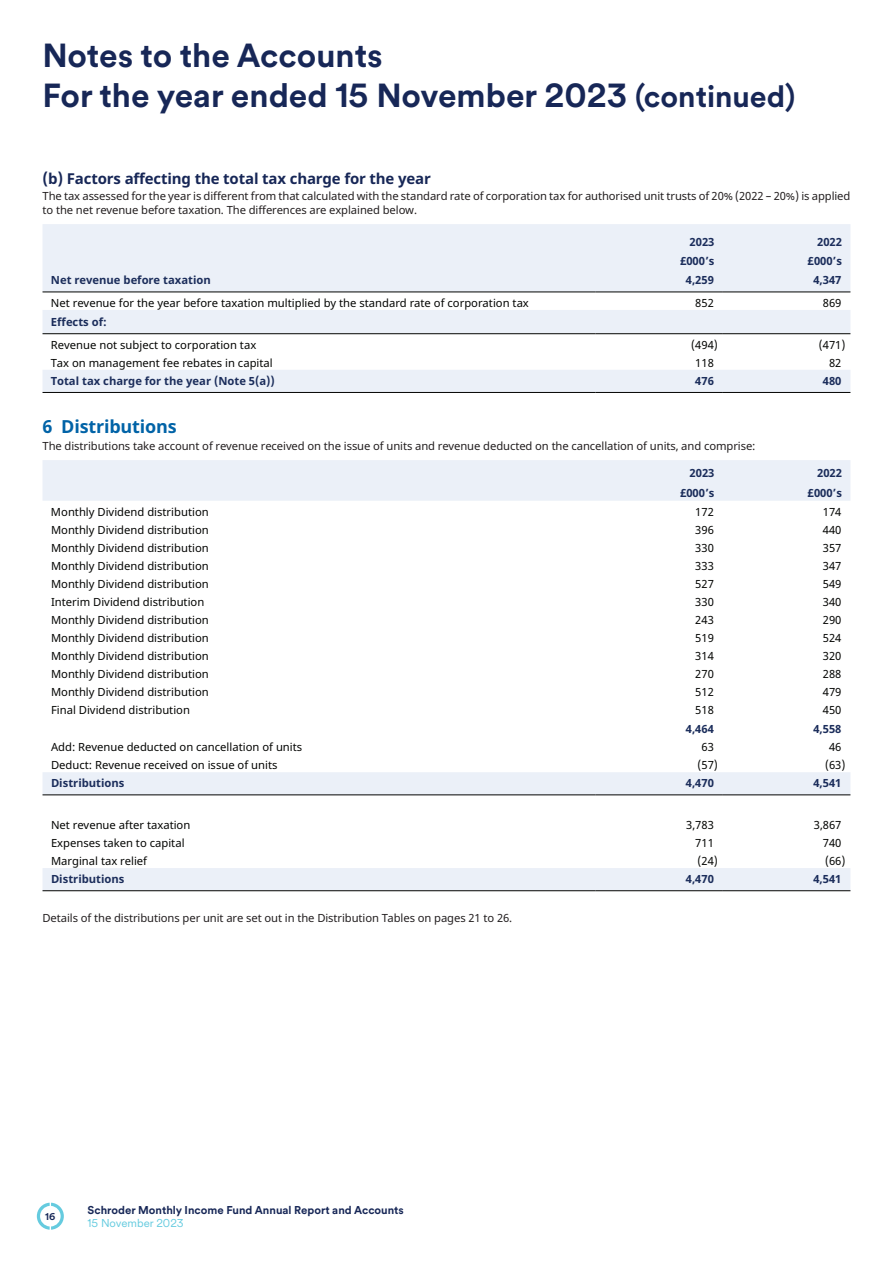
<style>
.page{position:relative;width:893px;height:1263px;background:#fff}
.page>*{position:absolute;margin:0;border:0;box-sizing:border-box;transform-origin:0 0}
.t1{font:700 33px/39.6px "Schroders Circular";color:#172757}
.t2{font:700 18px "Noto Sans";letter-spacing:-.01em;color:#0163a7}
.t3{font:700 15px "Noto Sans";letter-spacing:-.01em;color:#172757}
.t4{font:11.25px "Noto Sans";color:#040503}
.t5{font:11.25px/13.5px "Noto Sans";letter-spacing:-.01em;color:#231f20}
.t6{font:700 11.25px "Noto Sans";color:#1b2d5b}
.t7{font:700 11.25px "Schroders Circular";color:#172757}
.t8{font:11.25px "Schroders Circular";color:#65cbdf}
.t9{font:700 9.75px "Schroders Circular";color:#172757}
.s1{font-size:30px}
</style>
<div class="page">
<svg style="left:37px;top:1203px;width:27px;height:26px"></svg>
<svg style="left:43px;top:224px;width:807px;height:168px;fill:#ebf0f8"></svg>
<hr style="left:43px;top:292px;width:552px;height:1px;background:#040503">
<hr style="left:595px;top:292px;width:128px;height:1px;background:#040503">
<hr style="left:723px;top:292px;width:127px;height:1px;background:#040503">
<hr style="left:43px;top:333px;width:552px;height:1px;background:#040503">
<hr style="left:595px;top:333px;width:128px;height:1px;background:#040503">
<hr style="left:723px;top:333px;width:127px;height:1px;background:#040503">
<hr style="left:43px;top:392px;width:552px;height:1px;background:#040503">
<hr style="left:595px;top:392px;width:128px;height:1px;background:#040503">
<hr style="left:723px;top:392px;width:127px;height:1px;background:#040503">
<svg style="left:43px;top:460px;width:807px;height:430px"></svg>
<hr style="left:43px;top:794px;width:552px;height:1px;background:#040503">
<hr style="left:595px;top:794px;width:128px;height:1px;background:#040503">
<hr style="left:723px;top:794px;width:127px;height:1px;background:#040503">
<hr style="left:43px;top:890px;width:552px;height:1px;background:#040503">
<hr style="left:595px;top:890px;width:128px;height:1px;background:#040503">
<hr style="left:723px;top:890px;width:127px;height:1px;background:#040503">
<h1 class="t1" style="left:43px;top:35px;width:754px">Notes to the Accounts<br>For the year ended 15 November 2023 <span class="s1">(continued)</span></h1>
<h3 class="t3" style="left:43px;top:168px;width:390px">(b) Factors affecting the total tax charge for the year</h3>
<p class="t5" style="left:43px;top:190px;width:809px">The tax assessed for the year is different from that calculated with the standard rate of corporation tax for authorised unit trusts of 20% (2022 – 20%) is applied to the net revenue before taxation. The differences are explained below.</p>
<p class="t6" style="left:690px;top:234px;width:26px">2023</p>
<p class="t6" style="left:817px;top:234px;width:26px">2022</p>
<p class="t6" style="left:680px;top:253px;width:36px">£000’s</p>
<p class="t6" style="left:808px;top:253px;width:36px">£000’s</p>
<p class="t6" style="left:51px;top:272px;width:161px">Net revenue before taxation</p>
<p class="t6" style="left:686px;top:272px;width:30px">4,259</p>
<p class="t6" style="left:813px;top:272px;width:30px">4,347</p>
<p class="t4" style="left:51px;top:295px;width:479px">Net revenue for the year before taxation multiplied by the standard rate of corporation tax</p>
<p class="t4" style="left:695px;top:295px;width:20px">852</p>
<p class="t4" style="left:823px;top:295px;width:20px">869</p>
<p class="t6" style="left:51px;top:314px;width:57px">Effects of:</p>
<p class="t4" style="left:51px;top:337px;width:207px">Revenue not subject to corporation tax</p>
<p class="t4" style="left:691px;top:337px;width:28px">(494)</p>
<p class="t4" style="left:819px;top:337px;width:28px">(471)</p>
<p class="t4" style="left:51px;top:355px;width:223px">Tax on management fee rebates in capital</p>
<p class="t4" style="left:695px;top:355px;width:20px">118</p>
<p class="t4" style="left:829px;top:355px;width:14px">82</p>
<p class="t6" style="left:51px;top:373px;width:225px">Total tax charge for the year (Note 5(a))</p>
<p class="t6" style="left:695px;top:373px;width:20px">476</p>
<p class="t6" style="left:823px;top:373px;width:20px">480</p>
<h2 class="t2" style="left:43px;top:414px;width:136px">6 Distributions</h2>
<p class="t5" style="left:43px;top:439px;width:714px">The distributions take account of revenue received on the issue of units and revenue deducted on the cancellation of units, and comprise:</p>
<p class="t6" style="left:690px;top:465px;width:26px">2023</p>
<p class="t6" style="left:817px;top:465px;width:26px">2022</p>
<p class="t6" style="left:680px;top:484px;width:36px">£000’s</p>
<p class="t6" style="left:808px;top:484px;width:36px">£000’s</p>
<p class="t4" style="left:51px;top:504px;width:159px">Monthly Dividend distribution</p>
<p class="t4" style="left:695px;top:504px;width:20px">172</p>
<p class="t4" style="left:823px;top:504px;width:20px">174</p>
<p class="t4" style="left:51px;top:522px;width:159px">Monthly Dividend distribution</p>
<p class="t4" style="left:695px;top:522px;width:20px">396</p>
<p class="t4" style="left:823px;top:522px;width:20px">440</p>
<p class="t4" style="left:51px;top:540px;width:159px">Monthly Dividend distribution</p>
<p class="t4" style="left:695px;top:540px;width:20px">330</p>
<p class="t4" style="left:823px;top:540px;width:20px">357</p>
<p class="t4" style="left:51px;top:558px;width:159px">Monthly Dividend distribution</p>
<p class="t4" style="left:695px;top:558px;width:20px">333</p>
<p class="t4" style="left:823px;top:558px;width:20px">347</p>
<p class="t4" style="left:51px;top:576px;width:159px">Monthly Dividend distribution</p>
<p class="t4" style="left:695px;top:576px;width:20px">527</p>
<p class="t4" style="left:823px;top:576px;width:20px">549</p>
<p class="t4" style="left:51px;top:594px;width:155px">Interim Dividend distribution</p>
<p class="t4" style="left:695px;top:594px;width:20px">330</p>
<p class="t4" style="left:823px;top:594px;width:20px">340</p>
<p class="t4" style="left:51px;top:612px;width:159px">Monthly Dividend distribution</p>
<p class="t4" style="left:695px;top:612px;width:20px">243</p>
<p class="t4" style="left:823px;top:612px;width:20px">290</p>
<p class="t4" style="left:51px;top:630px;width:159px">Monthly Dividend distribution</p>
<p class="t4" style="left:695px;top:630px;width:20px">519</p>
<p class="t4" style="left:823px;top:630px;width:20px">524</p>
<p class="t4" style="left:51px;top:648px;width:159px">Monthly Dividend distribution</p>
<p class="t4" style="left:695px;top:648px;width:20px">314</p>
<p class="t4" style="left:823px;top:648px;width:20px">320</p>
<p class="t4" style="left:51px;top:666px;width:159px">Monthly Dividend distribution</p>
<p class="t4" style="left:695px;top:666px;width:20px">270</p>
<p class="t4" style="left:823px;top:666px;width:20px">288</p>
<p class="t4" style="left:51px;top:684px;width:159px">Monthly Dividend distribution</p>
<p class="t4" style="left:695px;top:684px;width:20px">512</p>
<p class="t4" style="left:823px;top:684px;width:20px">479</p>
<p class="t4" style="left:51px;top:702px;width:141px">Final Dividend distribution</p>
<p class="t4" style="left:695px;top:702px;width:20px">518</p>
<p class="t4" style="left:823px;top:702px;width:20px">450</p>
<p class="t6" style="left:686px;top:720px;width:30px">4,464</p>
<p class="t6" style="left:813px;top:720px;width:30px">4,558</p>
<p class="t4" style="left:51px;top:739px;width:253px">Add: Revenue deducted on cancellation of units</p>
<p class="t4" style="left:701px;top:739px;width:14px">63</p>
<p class="t4" style="left:829px;top:739px;width:14px">46</p>
<p class="t4" style="left:51px;top:757px;width:228px">Deduct: Revenue received on issue of units</p>
<p class="t4" style="left:697px;top:757px;width:22px">(57)</p>
<p class="t4" style="left:825px;top:757px;width:22px">(63)</p>
<p class="t6" style="left:51px;top:775px;width:75px">Distributions</p>
<p class="t6" style="left:686px;top:775px;width:30px">4,470</p>
<p class="t6" style="left:813px;top:775px;width:30px">4,541</p>
<p class="t4" style="left:51px;top:817px;width:141px">Net revenue after taxation</p>
<p class="t4" style="left:686px;top:817px;width:29px">3,783</p>
<p class="t4" style="left:814px;top:817px;width:29px">3,867</p>
<p class="t4" style="left:51px;top:835px;width:135px">Expenses taken to capital</p>
<p class="t4" style="left:695px;top:835px;width:20px">711</p>
<p class="t4" style="left:823px;top:835px;width:20px">740</p>
<p class="t4" style="left:51px;top:853px;width:98px">Marginal tax relief</p>
<p class="t4" style="left:697px;top:853px;width:22px">(24)</p>
<p class="t4" style="left:825px;top:853px;width:22px">(66)</p>
<p class="t6" style="left:51px;top:871px;width:75px">Distributions</p>
<p class="t6" style="left:686px;top:871px;width:30px">4,470</p>
<p class="t6" style="left:813px;top:871px;width:30px">4,541</p>
<p class="t5" style="left:43px;top:911px;width:471px">Details of the distributions per unit are set out in the Distribution Tables on pages 21 to 26.</p>
<p class="t9" style="left:45px;top:1209px;width:12px">16</p>
<p class="t7" style="left:88px;top:1202px;width:318px">Schroder Monthly Income Fund Annual Report and Accounts</p>
<p class="t8" style="left:88px;top:1215px;width:98px">15 November 2023</p>
</div>
